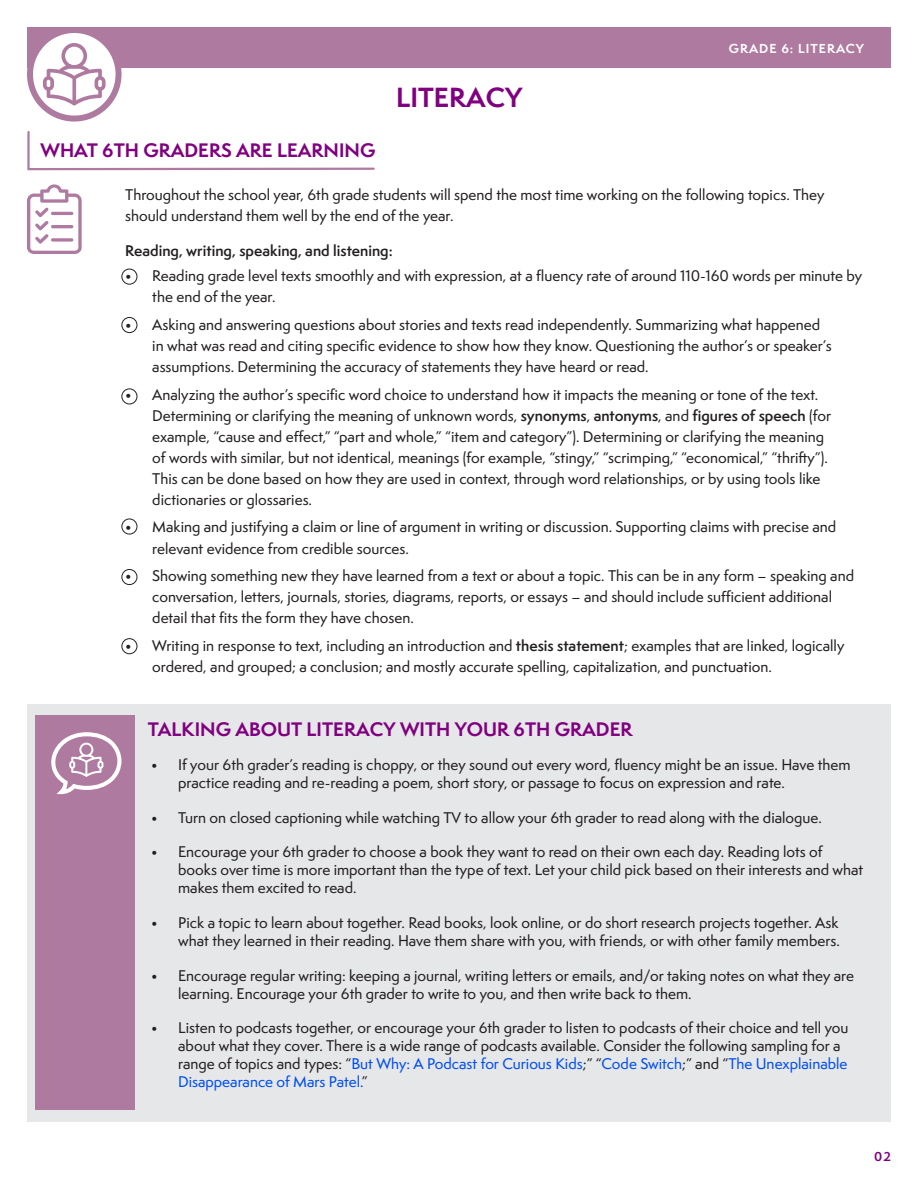
<style>
.page{position:relative;width:918px;height:1188px;background:#fff}
.page>*{position:absolute;margin:0;border:0;box-sizing:border-box;transform-origin:0 0}
.t1{font:700 25.5px "Semplicita Pro";color:#800080}
.t2{font:700 18px "Semplicita Pro";color:#800080}
.t3{font:500 14.25px/21px "Semplicita Pro";color:#231f20}
.t4{font:600 14.25px "Semplicita Pro";color:#231f20}
.t5{font:700 12px "Semplicita Pro";letter-spacing:.08em;color:#fff}
.t6{font:700 12px "Semplicita Pro";color:#800080}
.s1{font-weight:600}
.s2{color:#004eee}
</style>
<div class="page">
<div style="left:27px;top:27px;width:864px;height:41px;background:#af7aa0"></div>
<svg style="left:27px;top:131px;width:348px;height:40px"></svg>
<div style="left:122px;top:269px;width:15px;height:16px;border:1px solid #231f20;border-radius:50%"></div>
<div style="left:122px;top:317px;width:15px;height:16px;border:1px solid #231f20;border-radius:50%"></div>
<div style="left:122px;top:389px;width:15px;height:15px;border:1px solid #231f20;border-radius:50%"></div>
<div style="left:122px;top:569px;width:15px;height:16px;border:1px solid #231f20;border-radius:50%"></div>
<div style="left:122px;top:638px;width:15px;height:16px;border:1px solid #231f20;border-radius:50%"></div>
<div style="left:122px;top:519px;width:15px;height:15px;border:1px solid #231f20;border-radius:50%"></div>
<svg style="left:30px;top:30px;width:89px;height:89px"></svg>
<div style="left:27px;top:27px;width:95px;height:95px;border:6px solid #af7aa0;border-radius:50%"></div>
<svg style="left:43px;top:43px;width:63px;height:63px"></svg>
<div style="left:27px;top:704px;width:864px;height:418px;background:#e6e7e9"></div>
<div style="left:36px;top:715px;width:99px;height:395px;background:#af7aa0"></div>
<svg style="left:27px;top:184px;width:55px;height:70px"></svg>
<svg style="left:51px;top:238px;width:22px;height:4px"></svg>
<svg style="left:51px;top:732px;width:70px;height:62px"></svg>
<p class="t1" style="left:396px;top:79px;width:128px">LITERACY</p>
<p class="t5" style="left:729px;top:39px;width:137px">GRADE 6: LITERACY</p>
<h1 class="t2" style="left:41px;top:137px;width:336px">WHAT 6TH GRADERS ARE LEARNING</h1>
<p class="t3" style="left:125px;top:184px;width:701px">Throughout the school year, 6th grade students will spend the most time working on the following topics. They should understand them well by the end of the year.</p>
<p class="t4" style="left:125px;top:240px;width:269px">Reading, writing, speaking, and listening:</p>
<p class="t3" style="left:152px;top:265px;width:711px;text-indent:-27px">• Reading grade level texts smoothly and with expression, at a fluency rate of around 110-160 words per minute by the end of the year.</p>
<p class="t3" style="left:152px;top:314px;width:681px;text-indent:-27px">• Asking and answering questions about stories and texts read independently. Summarizing what happened in what was read and citing specific evidence to show how they know. Questioning the author’s or speaker’s assumptions. Determining the accuracy of statements they have heard or read.</p>
<p class="t3" style="left:152px;top:384px;width:680px;text-indent:-27px">• Analyzing the author’s specific word choice to understand how it impacts the meaning or tone of the text.<br>Determining or clarifying the meaning of unknown words, <span class="s1">synonyms</span>, <span class="s1">antonyms</span>, and <span class="s1">figures of speech</span> (for example, “cause and effect,” “part and whole,” “item and category”). Determining or clarifying the meaning of words with similar, but not identical, meanings (for example, “stingy,” “scrimping,” “economical,” “thrifty”).<br>This can be done based on how they are used in context, through word relationships, or by using tools like dictionaries or glossaries.</p>
<p class="t3" style="left:152px;top:517px;width:685px;text-indent:-27px">• Making and justifying a claim or line of argument in writing or discussion. Supporting claims with precise and relevant evidence from credible sources.</p>
<p class="t3" style="left:152px;top:565px;width:703px;text-indent:-27px">• Showing something new they have learned from a text or about a topic. This can be in any form – speaking and conversation, letters, journals, stories, diagrams, reports, or essays – and should include sufficient additional detail that fits the form they have chosen.</p>
<p class="t3" style="left:152px;top:635px;width:694px;text-indent:-27px">• Writing in response to text, including an introduction and <span class="s1">thesis statement</span>; examples that are linked, logically ordered, and grouped; a conclusion; and mostly accurate spelling, capitalization, and punctuation.</p>
<h2 class="t2" style="left:148px;top:716px;width:486px">TALKING ABOUT LITERACY WITH YOUR 6TH GRADER</h2>
<p class="t3" style="left:178px;top:755px;width:674px;line-height:18px;text-indent:-27px">• If your 6th grader’s reading is choppy, or they sound out every word, fluency might be an issue. Have them practice reading and re-reading a poem, short story, or passage to focus on expression and rate.</p>
<p class="t3" style="left:151px;top:807px;width:672px">• Turn on closed captioning while watching TV to allow your 6th grader to read along with the dialogue.</p>
<p class="t3" style="left:178px;top:843px;width:687px;line-height:18px;text-indent:-27px">• Encourage your 6th grader to choose a book they want to read on their own each day. Reading lots of books over time is more important than the type of text. Let your child pick based on their interests and what makes them excited to read.</p>
<p class="t3" style="left:151px;top:914px;width:690px;line-height:18px;text-align:right">• Pick a topic to learn about together. Read books, look online, or do short research projects together. Ask what they learned in their reading. Have them share with you, with friends, or with other family members.</p>
<p class="t3" style="left:178px;top:966px;width:677px;line-height:18px;text-indent:-27px">• Encourage regular writing: keeping a journal, writing letters or emails, and/or taking notes on what they are learning. Encourage your 6th grader to write to you, and then write back to them.</p>
<p class="t3" style="left:178px;top:1019px;width:672px;line-height:18px;text-indent:-27px">• Listen to podcasts together, or encourage your 6th grader to listen to podcasts of their choice and tell you about what they cover. There is a wide range of podcasts available. Consider the following sampling for a range of topics and types: “<span class="s2">But Why: A Podcast for Curious Kids</span>;” “<span class="s2">Code Switch</span>;” and “<span class="s2">The Unexplainable Disappearance of Mars Patel.</span>”</p>
<p class="t6" style="left:874px;top:1147px;width:18px">02</p>
</div>
